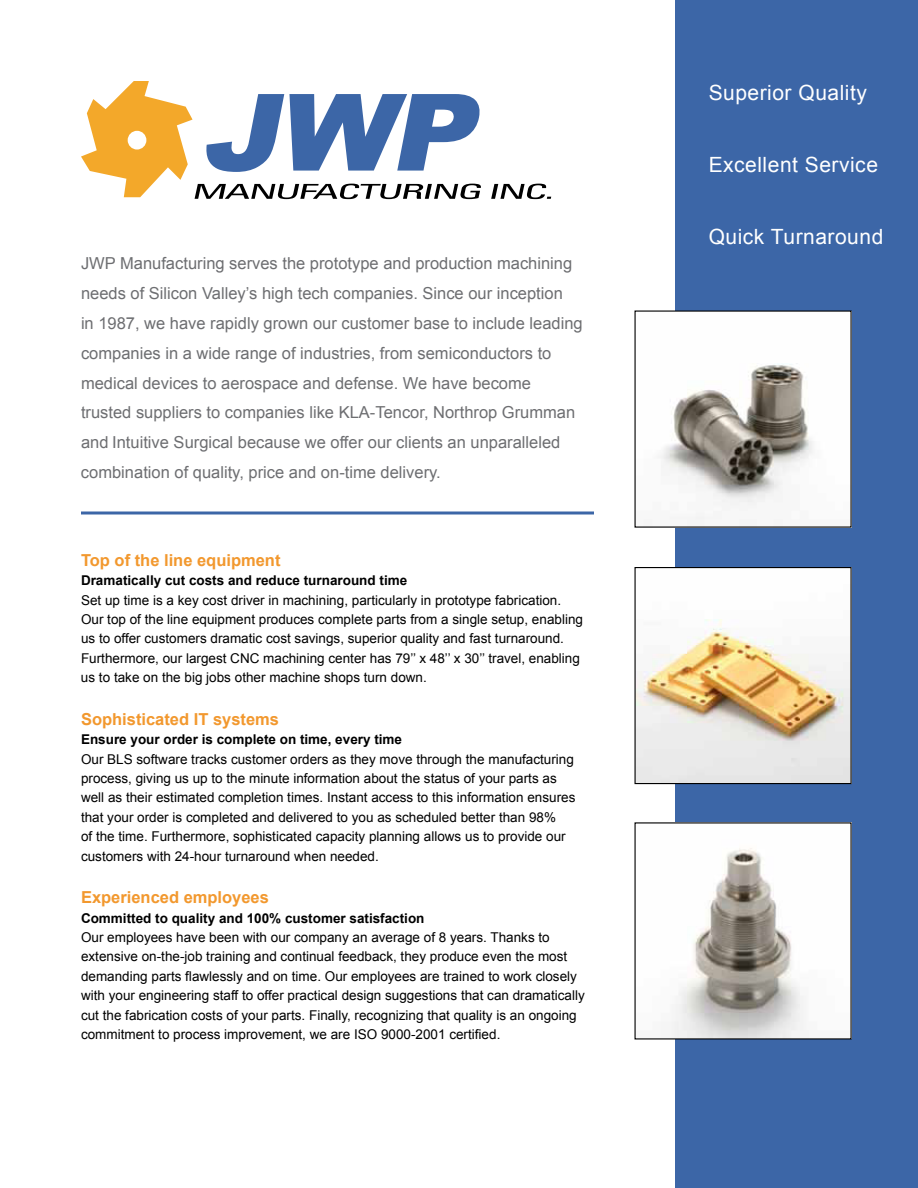
<style>
.page{position:relative;width:918px;height:1188px;background:#fff}
.page>*{position:absolute;margin:0;border:0;box-sizing:border-box;transform-origin:0 0}
.t1{font:21px "Arial";letter-spacing:.025em;color:#fff}
.t2{font:16.5px/30px "Arial";color:#6d6e71}
.t3{font:700 16.5px "Arial";color:#f2982e}
.t4{font:13.5px/19.5px "Arial";color:#000}
.s1{font-weight:700}
</style>
<div class="page">
<div style="left:675px;top:0;width:243px;height:1188px;background:#3c66a7"></div>
<hr style="left:81px;top:512px;width:513px;height:2px;background:#3c66a7">
<img style="left:671px;top:824px;width:179px;height:214px">
<img style="left:636px;top:569px;width:214px;height:213px">
<div style="left:634px;top:567px;width:218px;height:217px;border:1px solid #000"></div>
<img style="left:660px;top:312px;width:190px;height:214px">
<svg style="left:491px;top:184px;width:60px;height:15px"></svg>
<svg style="left:81px;top:81px;width:400px;height:118px"></svg>
<div style="left:128px;top:131px;width:18px;height:19px;background:#fff;border-radius:50%"></div>
<p class="t2" style="left:81px;top:248px;width:503px">JWP Manufacturing serves the prototype and production machining needs of Silicon Valley’s high tech companies. Since our inception<br>in 1987, we have rapidly grown our customer base to include leading companies in a wide range of industries, from semiconductors to medical devices to aerospace and defense. We have become trusted suppliers to companies like KLA-Tencor, Northrop Grumman and Intuitive Surgical because we offer our clients an unparalleled combination of quality, price and on-time delivery.</p>
<p class="t3" style="left:81px;top:549px;width:201px">Top of the line equipment</p>
<p class="t4" style="left:81px;top:571px;width:504px"><span class="s1">Dramatically cut costs and reduce turnaround time<br></span>Set up time is a key cost driver in machining, particularly in prototype fabrication.<br>Our top of the line equipment produces complete parts from a single setup, enabling us to offer customers dramatic cost savings, superior quality and fast turnaround.<br>Furthermore, our largest CNC machining center has 79’’ x 48’’ x 30’’ travel, enabling us to take on the big jobs other machine shops turn down.</p>
<p class="t3" style="left:81px;top:708px;width:200px">Sophisticated IT systems</p>
<p class="t4" style="left:81px;top:730px;width:496px"><span class="s1">Ensure your order is complete on time, every time<br></span>Our BLS software tracks customer orders as they move through the manufacturing process, giving us up to the minute information about the status of your parts as well as their estimated completion times. Instant access to this information ensures that your order is completed and delivered to you as scheduled better than 98%<br>of the time. Furthermore, sophisticated capacity planning allows us to provide our customers with 24-hour turnaround when needed.</p>
<p class="t3" style="left:81px;top:886px;width:190px">Experienced employees</p>
<p class="t4" style="left:81px;top:908px;width:505px"><span class="s1">Committed to quality and 100% customer satisfaction<br></span>Our employees have been with our company an average of 8 years. Thanks to extensive on-the-job training and continual feedback, they produce even the most demanding parts flawlessly and on time. Our employees are trained to work closely with your engineering staff to offer practical design suggestions that can dramatically cut the fabrication costs of your parts. Finally, recognizing that quality is an ongoing commitment to process improvement, we are ISO 9000-2001 certified.</p>
<p class="t1" style="left:709px;top:78px;width:160px">Superior Quality</p>
<p class="t1" style="left:709px;top:150px;width:171px">Excellent Service</p>
<p class="t1" style="left:709px;top:222px;width:176px">Quick Turnaround</p>
</div>
